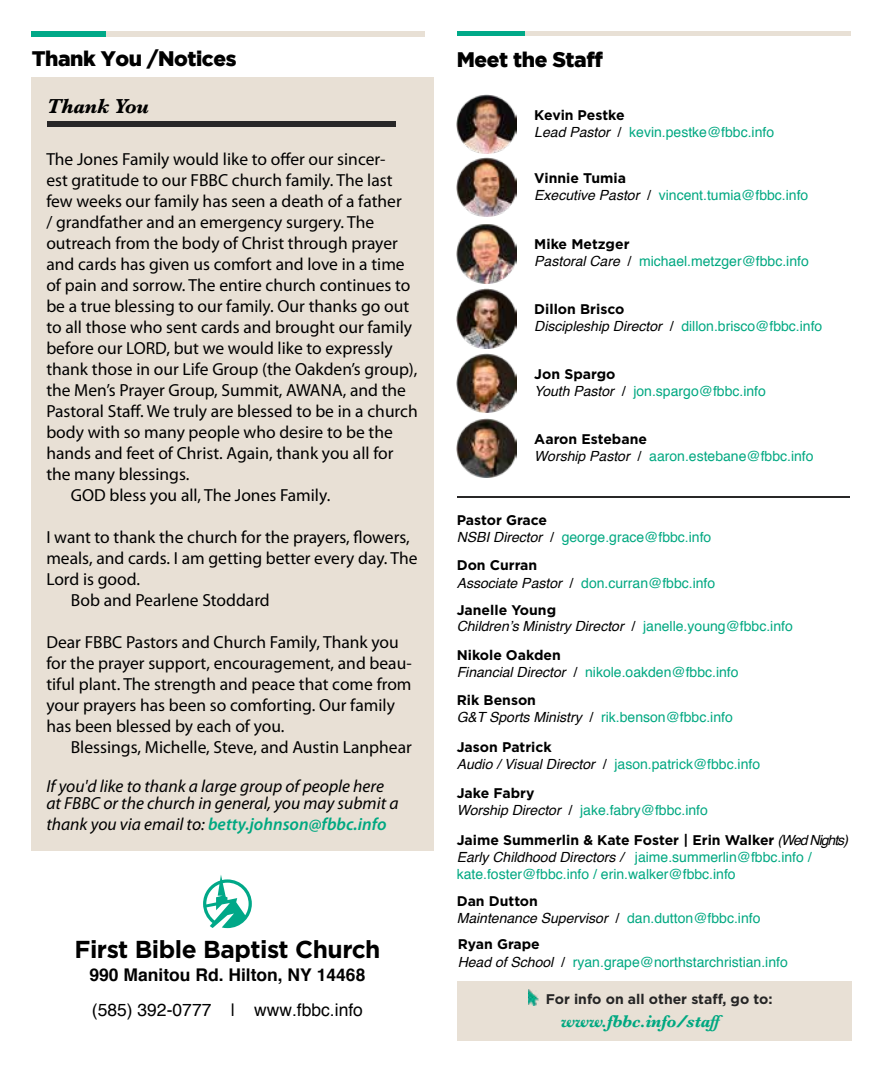
<style>
.page{position:relative;width:882px;height:1071px;background:#fff}
.page>*{position:absolute;margin:0;border:0;box-sizing:border-box;transform-origin:0 0}
.t1{font:700 24.5px "Gotham";letter-spacing:-.02em;color:#000}
.t2{font:900 21px "Gotham";letter-spacing:-.02em;color:#000}
.t3{font:italic 700 21px "Baskerville";letter-spacing:-.02em;color:#000}
.t4{font:17.5px/21px "Myriad Pro";color:#000}
.t5{font:italic 17.5px/17.5px "Myriad Pro";color:#000}
.t6{font:italic 600 17.5px "Myriad Pro";color:#00a881}
.t7{font:700 17.5px "Helvetica";color:#000}
.t8{font:17.5px "Helvetica";color:#000}
.t9{font:italic 700 17.5px "Baskerville";letter-spacing:-.02em;color:#00a881}
.t10{font:14px/16.8px "Helvetica";color:#00a881}
.t11{font:700 14px "Gotham";color:#000}
.t12{font:italic 14px "Helvetica";color:#000}
.t13{font:700 14px "Gotham";color:#252525}
.s1{font-weight:400;color:#000}
.s2{font-style:italic;color:#000}
.s3{color:#000}
.s4{font-style:normal}
.s5{font-style:normal;color:#00a881}
.s6{font-family:"Helvetica";font-weight:400;font-style:italic}
</style>
<div class="page">
<div style="left:457px;top:981px;width:394px;height:59px;background:#e8e0d5"></div>
<div style="left:31px;top:77px;width:402px;height:774px;background:#e8e0d5"></div>
<div style="left:32px;top:31px;width:199px;height:6px;background:#00a988"></div>
<div style="left:106px;top:31px;width:318px;height:6px;background:#e8e0d5"></div>
<div style="left:457px;top:31px;width:68px;height:5px;background:#00a988"></div>
<div style="left:525px;top:31px;width:325px;height:5px;background:#e8e0d5"></div>
<svg style="left:203px;top:875px;width:49px;height:53px"></svg>
<img style="left:528px;top:990px;width:11px;height:15px">
<img style="left:457px;top:158px;width:59px;height:59px">
<img style="left:457px;top:94px;width:59px;height:60px">
<img style="left:457px;top:224px;width:59px;height:59px">
<img style="left:457px;top:289px;width:59px;height:59px">
<img style="left:457px;top:354px;width:59px;height:59px">
<hr style="left:457px;top:496px;width:392px;height:2px;background:#282727">
<div style="left:47px;top:121px;width:349px;height:6px;background:#282727"></div>
<img style="left:457px;top:418px;width:59px;height:60px">
<p class="t2" style="left:32px;top:46px;width:206px">Thank You /Notices</p>
<p class="t2" style="left:457px;top:47px;width:148px">Meet the Staff</p>
<p class="t3" style="left:47px;top:92px;width:103px">Thank You</p>
<p class="t4" style="left:46px;top:148px;width:341px">The Jones Family would like to offer our sincer-</p>
<p class="t4" style="left:46px;top:169px;width:348px">est gratitude to our FBBC church family. The last</p>
<p class="t4" style="left:46px;top:190px;width:357px">few weeks our family has seen a death of a father</p>
<p class="t4" style="left:46px;top:211px;width:329px">/ grandfather and an emergency surgery. The</p>
<p class="t4" style="left:46px;top:232px;width:353px">outreach from the body of Christ through prayer</p>
<p class="t4" style="left:46px;top:253px;width:360px">and cards has given us comfort and love in a time</p>
<p class="t4" style="left:46px;top:274px;width:366px">of pain and sorrow. The entire church continues to</p>
<p class="t4" style="left:46px;top:295px;width:364px">be a true blessing to our family. Our thanks go out</p>
<p class="t4" style="left:46px;top:316px;width:367px">to all those who sent cards and brought our family</p>
<p class="t4" style="left:46px;top:337px;width:348px">before our LORD, but we would like to expressly</p>
<p class="t4" style="left:46px;top:358px;width:373px">thank those in our Life Group (the Oakden’s group),</p>
<p class="t4" style="left:46px;top:379px;width:361px">the Men’s Prayer Group, Summit, AWANA, and the</p>
<p class="t4" style="left:46px;top:400px;width:373px">Pastoral Staff. We truly are blessed to be in a church</p>
<p class="t4" style="left:46px;top:421px;width:348px">body with so many people who desire to be the</p>
<p class="t4" style="left:46px;top:442px;width:349px">hands and feet of Christ. Again, thank you all for</p>
<p class="t4" style="left:46px;top:463px;width:145px">the many blessings.</p>
<p class="t4" style="left:71px;top:484px;width:261px">GOD bless you all, The Jones Family.</p>
<p class="t4" style="left:46px;top:526px;width:365px">I want to thank the church for the prayers, flowers,</p>
<p class="t4" style="left:46px;top:547px;width:373px">meals, and cards. I am getting better every day. The</p>
<p class="t4" style="left:46px;top:568px;width:95px">Lord is good.</p>
<p class="t4" style="left:71px;top:589px;width:200px">Bob and Pearlene Stoddard</p>
<p class="t4" style="left:46px;top:631px;width:367px">Dear FBBC Pastors and Church Family, Thank you for the prayer support, encouragement, and beau&shy;tiful plant. The strength and peace that come from your prayers has been so comforting. Our family has been blessed by each of you.</p>
<p class="t4" style="left:71px;top:736px;width:343px">Blessings, Michelle, Steve, and Austin Lanphear</p>
<p class="t5" style="left:46px;top:777px;width:354px">If you'd like to thank a large group of people here at FBBC or the church in general, you may submit a</p>
<p class="t6" style="left:46px;top:813px;width:342px"><span class="s1">thank you via email to:</span> betty.johnson@fbbc.info</p>
<h1 class="t1" style="left:74px;top:935px;width:308px">First Bible Baptist Church</h1>
<p class="t7" style="left:89px;top:964px;width:277px">990 Manitou Rd. Hilton, NY 14468</p>
<p class="t8" style="left:92px;top:999px;width:273px">(585) 392-0777 | www.fbbc.info</p>
<p class="t11" style="left:534px;top:107px;width:92px">Kevin Pestke</p>
<p class="t10" style="left:534px;top:123px;width:241px"><span class="s2">Lead Pastor</span> <span class="s3">/</span> kevin.pestke@fbbc.info</p>
<p class="t11" style="left:534px;top:170px;width:93px">Vinnie Tumia</p>
<p class="t10" style="left:534px;top:187px;width:276px"><span class="s2">Executive Pastor</span> <span class="s3">/</span> vincent.tumia@fbbc.info</p>
<p class="t11" style="left:534px;top:236px;width:97px">Mike Metzger</p>
<p class="t10" style="left:534px;top:252px;width:276px"><span class="s2">Pastoral Care</span> <span class="s3">/</span> michael.metzger@fbbc.info</p>
<p class="t11" style="left:534px;top:301px;width:92px">Dillon Brisco</p>
<p class="t10" style="left:534px;top:317px;width:290px"><span class="s2">Discipleship Director</span> <span class="s3">/</span> dillon.brisco@fbbc.info</p>
<p class="t11" style="left:534px;top:366px;width:83px">Jon Spargo</p>
<p class="t10" style="left:534px;top:382px;width:233px"><span class="s2">Youth Pastor</span> <span class="s3">/</span> jon.spargo@fbbc.info</p>
<p class="t11" style="left:534px;top:431px;width:114px">Aaron Estebane</p>
<p class="t10" style="left:534px;top:447px;width:281px"><span class="s2">Worship Pastor</span> <span class="s3">/</span> aaron.estebane@fbbc.info</p>
<p class="t11" style="left:457px;top:512px;width:92px">Pastor Grace</p>
<p class="t10" style="left:457px;top:529px;width:256px"><span class="s2">NSBI Director</span> <span class="s3">/</span> george.grace@fbbc.info</p>
<p class="t11" style="left:457px;top:557px;width:82px">Don Curran</p>
<p class="t10" style="left:457px;top:574px;width:260px"><span class="s2">Associate Pastor</span> <span class="s3">/</span> don.curran@fbbc.info</p>
<p class="t11" style="left:457px;top:601px;width:101px">Janelle Young</p>
<p class="t12" style="left:457px;top:615px;width:338px">Children’s Ministry Director <span class="s4">/</span> <span class="s5">janelle.young@fbbc.info</span></p>
<p class="t11" style="left:457px;top:647px;width:106px">Nikole Oakden</p>
<p class="t10" style="left:457px;top:663px;width:283px"><span class="s2">Financial Director</span> <span class="s3">/</span> nikole.oakden@fbbc.info</p>
<p class="t11" style="left:457px;top:692px;width:81px">Rik Benson</p>
<p class="t10" style="left:457px;top:709px;width:278px"><span class="s2">G&amp;T Sports Ministry</span> <span class="s3">/</span> rik.benson@fbbc.info</p>
<p class="t11" style="left:457px;top:739px;width:97px">Jason Patrick</p>
<p class="t10" style="left:457px;top:755px;width:305px"><span class="s2">Audio / Visual Director</span> <span class="s3">/</span> jason.patrick@fbbc.info</p>
<p class="t11" style="left:457px;top:785px;width:79px">Jake Fabry</p>
<p class="t10" style="left:457px;top:801px;width:253px"><span class="s2">Worship Director</span> <span class="s3">/</span> jake.fabry@fbbc.info</p>
<p class="t11" style="left:457px;top:832px;width:393px">Jaime Summerlin &amp; Kate Foster | Erin Walker <span class="s6">(Wed Nights)</span></p>
<p class="t10" style="left:457px;top:848px;width:356px"><span class="s2">Early Childhood Directors /</span> jaime.summerlin@fbbc.info / kate.foster@fbbc.info / erin.walker@fbbc.info</p>
<p class="t11" style="left:457px;top:893px;width:83px">Dan Dutton</p>
<p class="t12" style="left:457px;top:907px;width:305px">Maintenance Supervisor <span class="s4">/</span> <span class="s5">dan.dutton@fbbc.info</span></p>
<p class="t11" style="left:458px;top:936px;width:84px">Ryan Grape</p>
<p class="t10" style="left:458px;top:953px;width:332px"><span class="s2">Head of School</span> <span class="s3">/</span> ryan.grape@northstarchristian.info</p>
<p class="t13" style="left:546px;top:991px;width:228px">For info on all other staff, go to:</p>
<p class="t9" style="left:561px;top:1009px;width:168px">www.fbbc.info/staff</p>
</div>
